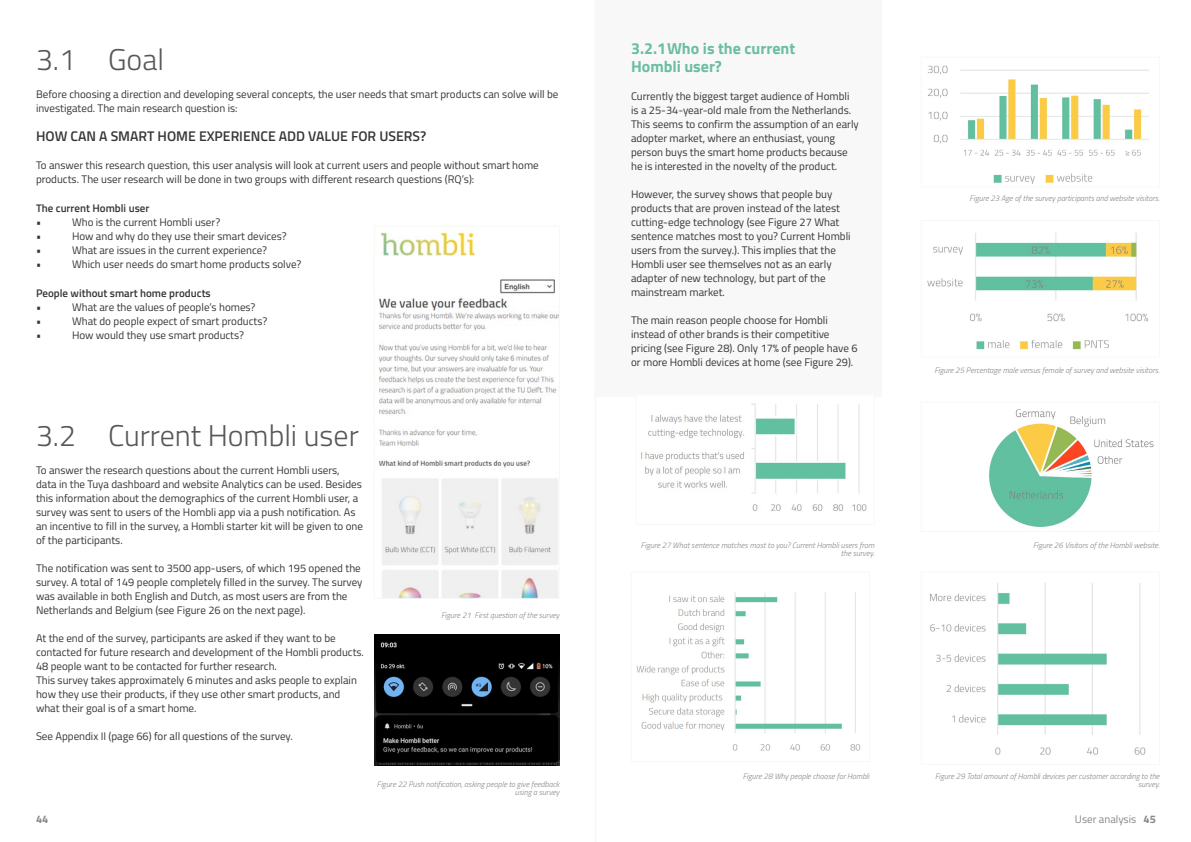
<style>
.page{position:relative;width:1191px;height:842px;background:#fff}
.page>*{position:absolute;margin:0;border:0;box-sizing:border-box;transform-origin:0 0}
.t1{font:300 30px "Titillium Web";color:#575756}
.t2{font:700 16px/18px "Titillium Web";color:#6bbe9f}
.t3{font:600 14px "Titillium Web";color:#363636}
.t4{font:11px/14px "Titillium Web";color:#363636}
.t5{font:600 11px "Titillium Web";color:#363636}
.t6{font:11px "Titillium Web";color:#878787}
.t7{font:700 11px "Titillium Web";color:#878787}
.t8{font:italic 300 8px/8px "Titillium Web";color:#878787;text-align:right}
.s1{font-weight:700}
</style>
<div class="page">
<hr style="left:594px;top:0;width:2px;height:842px;background:#f8f8f8">
<img style="left:374px;top:634px;width:185px;height:132px">
<img style="left:379px;top:231px;width:179px;height:366px">
<div style="left:374px;top:225px;width:186px;height:374px;border:1px solid #f8f8f8"></div>
<div style="left:596px;top:0;width:286px;height:396px;background:#f8f8f8"></div>
<img style="left:927px;top:65px;width:222px;height:119px">
<img style="left:989px;top:409px;width:165px;height:118px">
<img style="left:927px;top:233px;width:222px;height:117px">
<img style="left:641px;top:403px;width:226px;height:108px">
<img style="left:636px;top:592px;width:225px;height:159px">
<img style="left:929px;top:583px;width:217px;height:172px">
<h1 class="t1" style="left:36px;top:38px;width:129px">3.1 Goal</h1>
<p class="t4" style="left:36px;top:87px;width:524px">Before choosing a direction and developing several concepts, the user needs that smart products can solve will be investigated. The main research question is:</p>
<p class="t3" style="left:36px;top:126px;width:392px">HOW CAN A SMART HOME EXPERIENCE ADD VALUE FOR USERS?</p>
<p class="t4" style="left:36px;top:158px;width:504px">To answer this research question, this user analysis will look at current users and people without smart home products. The user research will be done in two groups with different research questions (RQ’s):</p>
<p class="t5" style="left:36px;top:200px;width:115px">The current Hombli user</p>
<p class="t4" style="left:36px;top:215px;width:7px">•</p>
<p class="t4" style="left:72px;top:215px;width:150px">Who is the current Hombli user?</p>
<p class="t4" style="left:36px;top:229px;width:7px">•</p>
<p class="t4" style="left:72px;top:229px;width:216px">How and why do they use their smart devices?</p>
<p class="t4" style="left:36px;top:243px;width:7px">•</p>
<p class="t4" style="left:72px;top:243px;width:197px">What are issues in the current experience?</p>
<p class="t4" style="left:36px;top:257px;width:7px">•</p>
<p class="t4" style="left:72px;top:257px;width:231px">Which user needs do smart home products solve?</p>
<p class="t5" style="left:36px;top:285px;width:176px">People without smart home products</p>
<p class="t4" style="left:36px;top:300px;width:7px">•</p>
<p class="t4" style="left:72px;top:300px;width:185px">What are the values of people’s homes?</p>
<p class="t4" style="left:36px;top:314px;width:7px">•</p>
<p class="t4" style="left:72px;top:314px;width:197px">What do people expect of smart products?</p>
<p class="t4" style="left:36px;top:328px;width:7px">•</p>
<p class="t4" style="left:72px;top:328px;width:173px">How would they use smart products?</p>
<h1 class="t1" style="left:36px;top:414px;width:324px">3.2 Current Hombli user</h1>
<p class="t4" style="left:36px;top:463px;width:328px">To answer the research questions about the current Hombli users, data in the Tuya dashboard and website Analytics can be used. Besides this information about the demographics of the current Hombli user, a survey was sent to users of the Hombli app via a push notification. As an incentive to fill in the survey, a Hombli starter kit will be given to one of the participants.</p>
<p class="t4" style="left:36px;top:561px;width:328px">The notification was sent to 3500 app-users, of which 195 opened the survey. A total of 149 people completely filled in the survey. The survey was available in both English and Dutch, as most users are from the Netherlands and Belgium (see Figure 26 on the next page).</p>
<p class="t4" style="left:36px;top:631px;width:329px">At the end of the survey, participants are asked if they want to be contacted for future research and development of the Hombli products.<br>48 people want to be contacted for further research.<br>This survey takes approximately 6 minutes and asks people to explain how they use their products, if they use other smart products, and what their goal is of a smart home.</p>
<p class="t4" style="left:36px;top:729px;width:258px">See Appendix II (page 66) for all questions of the survey.</p>
<p class="t8" style="left:441px;top:611px;width:120px">Figure 21 First question of the survey</p>
<p class="t8" style="left:377px;top:779px;width:184px">Figure 22 Push notification, asking people to give feedback using a survey</p>
<h2 class="t2" style="left:631px;top:39px;width:166px">3.2.1Who is the current<br>Hombli user?</h2>
<p class="t4" style="left:631px;top:89px;width:229px">Currently the biggest target audience of Hombli is a 25-34-year-old male from the Netherlands.<br>This seems to confirm the assumption of an early adopter market, where an enthusiast, young person buys the smart home products because he is interested in the novelty of the product.</p>
<p class="t4" style="left:631px;top:187px;width:221px">However, the survey shows that people buy products that are proven instead of the latest cutting-edge technology (see Figure 27 What sentence matches most to you? Current Hombli users from the survey.). This implies that the Hombli user see themselves not as an early adapter of new technology, but part of the mainstream market.</p>
<p class="t4" style="left:631px;top:313px;width:228px">The main reason people choose for Hombli instead of other brands is their competitive pricing (see Figure 28). Only 17% of people have 6 or more Hombli devices at home (see Figure 29).</p>
<p class="t8" style="left:969px;top:194px;width:191px">Figure 23 Age of the survey participants and website visitors.</p>
<p class="t8" style="left:934px;top:366px;width:227px">Figure 25 Percentage male versus female of survey and website visitors.</p>
<p class="t8" style="left:641px;top:541px;width:235px">Figure 27 What sentence matches most to you? Current Hombli users from the survey.</p>
<p class="t8" style="left:1033px;top:541px;width:128px">Figure 26 Visitors of the Hombli website.</p>
<p class="t8" style="left:742px;top:772px;width:128px">Figure 28 Why people choose for Hombli</p>
<p class="t8" style="left:935px;top:772px;width:226px">Figure 29 Total amount of Hombli devices per customer according to the survey.</p>
<p class="t7" style="left:36px;top:811px;width:14px">44</p>
<p class="t6" style="left:1075px;top:811px;width:82px">User analysis <span class="s1">45</span></p>
</div>
